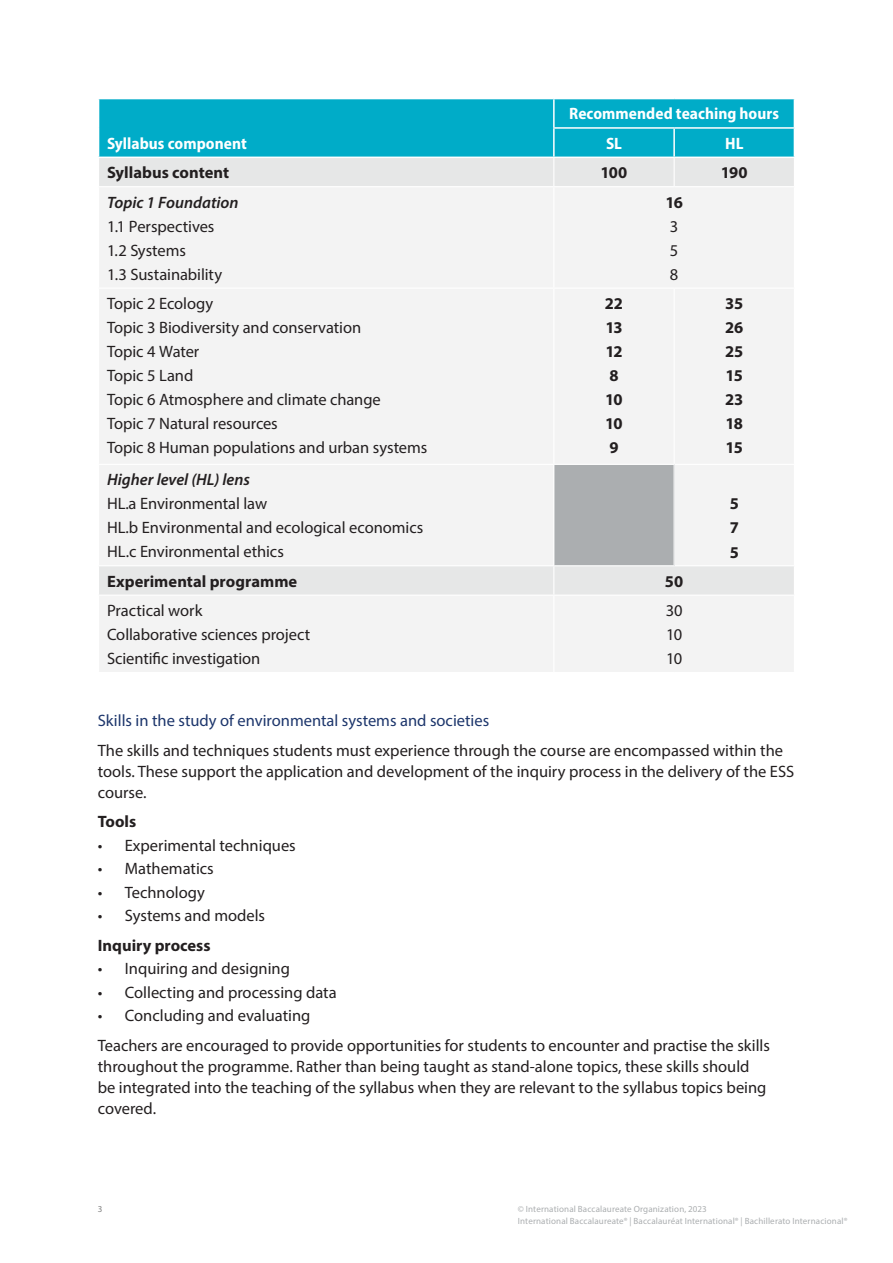
<style>
.page{position:relative;width:893px;height:1263px;background:#fff}
.page>*{position:absolute;margin:0;border:0;box-sizing:border-box;transform-origin:0 0}
.section_heading{font:16.5px/21px "Myriad Pro";color:#231f20}
.table_body_text{font:16.5px/24px "Myriad Pro";letter-spacing:-.005em;color:#231f20}
.section_heading-2{font:16.5px "Myriad Pro";color:#1d366c}
.table_head{font:700 semi-condensed 16.5px "Myriad Pro";letter-spacing:.005em;color:#fff}
.table_data{font:700 16.5px "Myriad Pro";letter-spacing:-.045em;color:#231f20}
.table_body_text-2{font:700 16.5px "Myriad Pro";letter-spacing:.005em;color:#231f20}
.section_heading-3{font:700 16.5px "Myriad Pro";color:#231f20}
.table_body_text-3{font:italic 600 16.5px "Myriad Pro";color:#231f20}
.table_data-2{font:16.5px "Myriad Pro";color:#231f20}
.t1{font:9px/12px "Myriad Pro";letter-spacing:.015em;color:#abaeb0}
.t2{font:9px "Myriad Pro";color:#808080}
.s1{font-weight:600;font-style:italic}
</style>
<div class="page">
<div style="left:99px;top:188px;width:695px;height:484px;background:#f3f3f3"></div>
<div style="left:554px;top:464px;width:120px;height:102px;background:#abaeb0"></div>
<hr style="left:553px;top:289px;width:1px;height:175px;background:#fff">
<hr style="left:674px;top:289px;width:1px;height:175px;background:#fff">
<hr style="left:553px;top:465px;width:1px;height:100px;background:#fff">
<hr style="left:674px;top:465px;width:1px;height:100px;background:#fff">
<hr style="left:553px;top:187px;width:1px;height:101px;background:#fff">
<hr style="left:554px;top:288px;width:120px;height:1px;background:#fff">
<hr style="left:674px;top:288px;width:121px;height:1px;background:#fff">
<hr style="left:554px;top:565px;width:120px;height:1px;background:#fff">
<svg style="left:553px;top:566px;width:1px;height:29px"></svg>
<hr style="left:674px;top:565px;width:121px;height:1px;background:#fff">
<hr style="left:554px;top:595px;width:120px;height:1px;background:#fff">
<hr style="left:553px;top:596px;width:1px;height:76px;background:#fff">
<hr style="left:674px;top:595px;width:121px;height:1px;background:#fff">
<hr style="left:98px;top:288px;width:456px;height:1px;background:#fff">
<hr style="left:98px;top:464px;width:456px;height:1px;background:#fff">
<hr style="left:554px;top:464px;width:120px;height:1px;background:#fff">
<hr style="left:674px;top:464px;width:121px;height:1px;background:#fff">
<svg style="left:98px;top:99px;width:697px;height:87px;background:#4fc0d3"></svg>
<hr style="left:98px;top:157px;width:456px;height:1px;background:#fff">
<hr style="left:554px;top:157px;width:120px;height:1px;background:#fff">
<hr style="left:674px;top:157px;width:121px;height:1px;background:#fff">
<hr style="left:98px;top:565px;width:456px;height:1px;background:#fff">
<hr style="left:98px;top:595px;width:456px;height:1px;background:#fff">
<p class="table_head" style="left:107px;top:133px;width:141px">Syllabus component</p>
<p class="table_head" style="left:569px;top:103px;width:211px">Recommended teaching hours</p>
<p class="table_head" style="left:606px;top:133px;width:17px">SL</p>
<p class="table_head" style="left:725px;top:133px;width:20px">HL</p>
<p class="table_body_text-2" style="left:107px;top:162px;width:124px">Syllabus content</p>
<p class="table_data" style="left:600px;top:162px;width:28px">100</p>
<p class="table_data" style="left:721px;top:162px;width:28px">190</p>
<p class="table_body_text-3" style="left:107px;top:192px;width:133px">Topic 1 Foundation</p>
<p class="table_body_text" style="left:107px;top:214px;width:109px">1.1 Perspectives</p>
<p class="table_body_text" style="left:107px;top:238px;width:80px">1.2 Systems</p>
<p class="table_body_text" style="left:107px;top:262px;width:117px">1.3 Sustainability</p>
<p class="table_data" style="left:665px;top:191px;width:19px">16</p>
<p class="table_data-2" style="left:670px;top:216px;width:10px">3</p>
<p class="table_data-2" style="left:670px;top:240px;width:10px">5</p>
<p class="table_data-2" style="left:670px;top:264px;width:10px">8</p>
<p class="table_body_text" style="left:107px;top:291px;width:108px">Topic 2 Ecology</p>
<p class="table_body_text" style="left:107px;top:315px;width:256px">Topic 3 Biodiversity and conservation</p>
<p class="table_body_text" style="left:107px;top:339px;width:94px">Topic 4 Water</p>
<p class="table_body_text" style="left:107px;top:363px;width:88px">Topic 5 Land</p>
<p class="table_body_text" style="left:107px;top:387px;width:275px">Topic 6 Atmosphere and climate change</p>
<p class="table_body_text" style="left:107px;top:411px;width:172px">Topic 7 Natural resources</p>
<p class="table_body_text" style="left:107px;top:435px;width:322px">Topic 8 Human populations and urban systems</p>
<p class="table_body_text" style="left:107px;top:468px;width:318px"><span class="s1">Higher level (HL) lens<br></span>HL.a Environmental law<br>HL.b Environmental and ecological economics<br>HL.c Environmental ethics</p>
<p class="table_data" style="left:605px;top:293px;width:20px">22</p>
<p class="table_data" style="left:605px;top:317px;width:19px">13</p>
<p class="table_data" style="left:605px;top:341px;width:19px">12</p>
<p class="table_data" style="left:609px;top:365px;width:11px">8</p>
<p class="table_data" style="left:605px;top:389px;width:19px">10</p>
<p class="table_data" style="left:605px;top:413px;width:19px">10</p>
<p class="table_data" style="left:609px;top:437px;width:11px">9</p>
<p class="table_body_text-2" style="left:107px;top:570px;width:192px">Experimental programme</p>
<p class="table_data" style="left:665px;top:570px;width:20px">50</p>
<p class="table_body_text" style="left:107px;top:598px;width:97px">Practical work</p>
<p class="table_body_text" style="left:107px;top:622px;width:205px">Collaborative sciences project</p>
<p class="table_body_text" style="left:107px;top:646px;width:155px">Scientific investigation</p>
<p class="table_data-2" style="left:666px;top:601px;width:18px">30</p>
<p class="table_data-2" style="left:666px;top:625px;width:18px">10</p>
<p class="table_data-2" style="left:666px;top:649px;width:18px">10</p>
<p class="table_data" style="left:725px;top:293px;width:19px">35</p>
<p class="table_data" style="left:725px;top:317px;width:20px">26</p>
<p class="table_data" style="left:725px;top:341px;width:20px">25</p>
<p class="table_data" style="left:726px;top:365px;width:19px">15</p>
<p class="table_data" style="left:725px;top:389px;width:20px">23</p>
<p class="table_data" style="left:725px;top:413px;width:19px">18</p>
<p class="table_data" style="left:726px;top:437px;width:19px">15</p>
<p class="table_data" style="left:730px;top:493px;width:11px">5</p>
<p class="table_data" style="left:730px;top:517px;width:11px">7</p>
<p class="table_data" style="left:730px;top:541px;width:11px">5</p>
<p class="section_heading-2" style="left:98px;top:711px;width:393px">Skills in the study of environmental systems and societies</p>
<p class="section_heading" style="left:98px;top:740px;width:698px">The skills and techniques students must experience through the course are encompassed within the tools. These support the application and development of the inquiry process in the delivery of the ESS course.</p>
<p class="section_heading-3" style="left:98px;top:811px;width:40px">Tools</p>
<p class="section_heading" style="left:98px;top:834px;width:200px">• Experimental techniques</p>
<p class="section_heading" style="left:98px;top:858px;width:118px">• Mathematics</p>
<p class="section_heading" style="left:98px;top:881px;width:109px">• Technology</p>
<p class="section_heading" style="left:98px;top:905px;width:169px">• Systems and models</p>
<p class="section_heading-3" style="left:98px;top:934px;width:114px">Inquiry process</p>
<p class="section_heading" style="left:98px;top:958px;width:194px">• Inquiring and designing</p>
<p class="section_heading" style="left:98px;top:981px;width:240px">• Collecting and processing data</p>
<p class="section_heading" style="left:98px;top:1005px;width:214px">• Concluding and evaluating</p>
<p class="section_heading" style="left:98px;top:1034px;width:674px">Teachers are encouraged to provide opportunities for students to encounter and practise the skills throughout the programme. Rather than being taught as stand-alone topics, these skills should be integrated into the teaching of the syllabus when they are relevant to the syllabus topics being covered.</p>
<p class="t2" style="left:98px;top:1203px;width:6px">3</p>
<p class="t1" style="left:518px;top:1202px;width:331px">© International Baccalaureate Organization, 2023<br>International Baccalaureate® | Baccalauréat International® | Bachillerato Internacional®</p>
</div>
